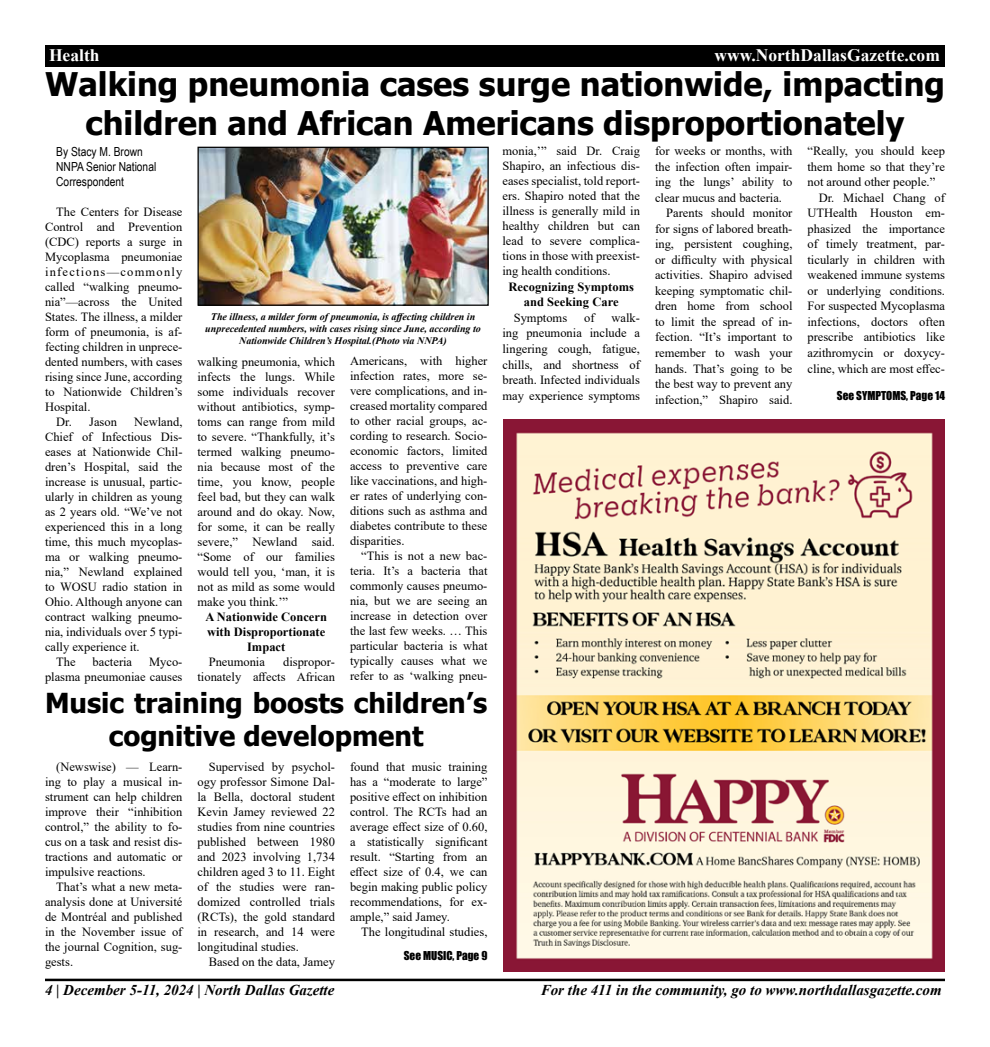
<style>
.page{position:relative;width:990px;height:1047px;background:#fff}
.page>*{position:absolute;margin:0;border:0;box-sizing:border-box;transform-origin:0 0}
.t1{font:700 32.5px/39px "Tahoma";color:#000;text-align:center}
.t2{font:700 27.5px/33px "Tahoma";color:#000;text-align:center}
.t3{font:700 17.5px "Times New Roman";color:#fff}
.t4{font:italic 700 15px "Times New Roman";color:#000}
.t5{font:12.5px/15px "Times New Roman";color:#000;text-align:justify}
.t6{font:700 12.5px/15px "Times New Roman";color:#000;text-align:center}
.t7{font:12.5px/15px "Arial Narrow";color:#000}
.t8{font:12.5px "Times New Roman";letter-spacing:.1em;color:#000}
.t9{font:11.25px "Impact";color:#000}
.t10{font:italic 700 10px/12px "Times New Roman";color:#000;text-align:center}
</style>
<div class="page">
<div style="left:45px;top:45px;width:900px;height:21px;background:#000"></div>
<hr style="left:45px;top:978px;width:900px;height:2px;background:#000">
<img style="left:503px;top:420px;width:441px;height:551px">
<img style="left:200px;top:149px;width:287px;height:155px">
<div style="left:198px;top:147px;width:291px;height:159px;border:1px solid #000"></div>
<h3 class="t3" style="left:49px;top:43px;width:52px">Health</h3>
<h3 class="t3" style="left:714px;top:43px;width:227px">www.NorthDallasGazette.com</h3>
<h1 class="t1" style="left:45px;top:66px;width:902px">Walking pneumonia cases surge nationwide, impacting children and African Americans disproportionately</h1>
<p class="t7" style="left:56px;top:143px;width:102px">By Stacy M. Brown<br>NNPA Senior National<br>Correspondent</p>
<p class="t5" style="left:56px;top:204px;width:128px">The Centers for Disease</p>
<p class="t5" style="left:45px;top:219px;width:139px">Control and Prevention</p>
<p class="t5" style="left:45px;top:234px;width:139px">(CDC) reports a surge in</p>
<p class="t5" style="left:45px;top:249px;width:139px">Mycoplasma pneumoniae</p>
<p class="t8" style="left:45px;top:263px;width:139px">infections—commonly</p>
<p class="t5" style="left:45px;top:279px;width:139px">called “walking pneumo-</p>
<p class="t5" style="left:45px;top:294px;width:139px">nia”—across the United</p>
<p class="t5" style="left:45px;top:309px;width:139px">States. The illness, a milder</p>
<p class="t5" style="left:45px;top:324px;width:139px">form of pneumonia, is af-</p>
<p class="t5" style="left:45px;top:339px;width:139px">fecting children in unprece-</p>
<p class="t5" style="left:45px;top:354px;width:139px">dented numbers, with cases</p>
<p class="t5" style="left:45px;top:369px;width:139px">rising since June, according</p>
<p class="t5" style="left:45px;top:384px;width:139px">to Nationwide Children’s</p>
<p class="t5" style="left:45px;top:399px;width:47px">Hospital.</p>
<p class="t5" style="left:56px;top:414px;width:62px">Dr. Jason</p>
<p class="t5" style="left:134px;top:414px;width:50px">Newland,</p>
<p class="t5" style="left:45px;top:429px;width:139px">Chief of Infectious Dis-</p>
<p class="t5" style="left:45px;top:444px;width:139px">eases at Nationwide Chil-</p>
<p class="t5" style="left:45px;top:459px;width:139px">dren’s Hospital, said the</p>
<p class="t5" style="left:45px;top:474px;width:139px">increase is unusual, partic-</p>
<p class="t5" style="left:45px;top:489px;width:139px">ularly in children as young</p>
<p class="t5" style="left:45px;top:504px;width:139px">as 2 years old. “We’ve not</p>
<p class="t5" style="left:45px;top:519px;width:139px">experienced this in a long</p>
<p class="t5" style="left:45px;top:534px;width:139px">time, this much mycoplas-</p>
<p class="t5" style="left:45px;top:549px;width:139px">ma or walking pneumo-</p>
<p class="t5" style="left:45px;top:564px;width:139px">nia,” Newland explained</p>
<p class="t5" style="left:45px;top:579px;width:139px">to WOSU radio station in</p>
<p class="t5" style="left:45px;top:594px;width:139px">Ohio. Although anyone can</p>
<p class="t5" style="left:45px;top:609px;width:139px">contract walking pneumo-</p>
<p class="t5" style="left:45px;top:624px;width:139px">nia, individuals over 5 typi-</p>
<p class="t5" style="left:45px;top:639px;width:96px">cally experience it.</p>
<p class="t5" style="left:56px;top:654px;width:21px">The</p>
<p class="t5" style="left:93px;top:654px;width:41px">bacteria</p>
<p class="t5" style="left:45px;top:654px;width:139px;text-align:right">Myco-<br>plasma pneumoniae causes</p>
<p class="t10" style="left:205px;top:310px;width:277px">The illness, a milder form of pneumonia, is affecting children in unprecedented numbers, with cases rising since June, according to<br>Nationwide Children’s Hospital.(Photo via NNPA)</p>
<p class="t5" style="left:198px;top:353px;width:139px">walking pneumonia, which infects the lungs. While some individuals recover without antibiotics, symp&shy;toms can range from mild to severe. “Thankfully, it’s termed walking pneumo&shy;nia because most of the time, you know, people feel bad, but they can walk around and do okay. Now, for some, it can be really severe,” Newland said. “Some of our families would tell you, ‘man, it is not as mild as some would make you think.’”</p>
<p class="t6" style="left:205px;top:608px;width:123px">A Nationwide Concern with Disproportionate<br>Impact</p>
<p class="t5" style="left:209px;top:653px;width:58px">Pneumonia</p>
<p class="t5" style="left:198px;top:653px;width:139px;text-align:right">dispropor-<br>tionately affects African</p>
<p class="t5" style="left:350px;top:353px;width:139px">Americans, with higher infection rates, more se&shy;vere complications, and in&shy;creased mortality compared to other racial groups, ac&shy;cording to research. Socio&shy;economic factors, limited access to preventive care like vaccinations, and high&shy;er rates of underlying con&shy;ditions such as asthma and diabetes contribute to these disparities.</p>
<p class="t5" style="left:350px;top:548px;width:139px;text-indent:11px">“This is not a new bac&shy;teria. It’s a bacteria that commonly causes pneumo&shy;nia, but we are seeing an increase in detection over the last few weeks. … This particular bacteria is what typically causes what we refer to as ‘walking pneu-</p>
<h2 class="t2" style="left:45px;top:687px;width:444px">Music training boosts children’s cognitive development</h2>
<p class="t5" style="left:45px;top:758px;width:139px;text-indent:11px">(Newswise) — Learn&shy;ing to play a musical in&shy;strument can help children improve their “inhibition control,” the ability to fo&shy;cus on a task and resist dis&shy;tractions and automatic or impulsive reactions.</p>
<p class="t5" style="left:45px;top:878px;width:139px;text-indent:11px">That’s what a new meta&shy;analysis done at Université de Montréal and published in the November issue of the journal Cognition, sug&shy;gests.</p>
<p class="t5" style="left:350px;top:758px;width:139px">found that music training has a “moderate to large” positive effect on inhibition control. The RCTs had an average effect size of 0.60, a statistically significant result. “Starting from an effect size of 0.4, we can begin making public policy recommendations, for ex&shy;ample,” said Jamey.</p>
<p class="t5" style="left:361px;top:923px;width:128px">The longitudinal studies,</p>
<p class="t9" style="left:404px;top:946px;width:85px">See MUSIC, Page 9</p>
<p class="t5" style="left:198px;top:758px;width:139px;text-indent:11px">Supervised by psychol&shy;ogy professor Simone Dal&shy;la Bella, doctoral student Kevin Jamey reviewed 22 studies from nine countries published between 1980 and 2023 involving 1,734 children aged 3 to 11. Eight of the studies were ran&shy;domized controlled trials (RCTs), the gold standard in research, and 14 were longitudinal studies.</p>
<p class="t5" style="left:209px;top:953px;width:128px">Based on the data, Jamey</p>
<p class="t5" style="left:502px;top:143px;width:139px">monia,’” said Dr. Craig Shapiro, an infectious dis&shy;eases specialist, told report&shy;ers. Shapiro noted that the illness is generally mild in healthy children but can lead to severe complica&shy;tions in those with preexist&shy;ing health conditions.</p>
<p class="t6" style="left:508px;top:278px;width:127px;line-height:15.5px">Recognizing Symptoms and Seeking Care</p>
<p class="t5" style="left:514px;top:310px;width:55px">Symptoms</p>
<p class="t5" style="left:584px;top:310px;width:12px">of</p>
<p class="t5" style="left:502px;top:309px;width:139px;line-height:15.5px;text-indent:109px">walk&shy;ing pneumonia include a lingering cough, fatigue, chills, and shortness of breath. Infected individuals may experience symptoms</p>
<p class="t5" style="left:655px;top:143px;width:139px">for weeks or months, with</p>
<p class="t5" style="left:655px;top:159px;width:139px">the infection often impair-</p>
<p class="t5" style="left:655px;top:174px;width:139px">ing the lungs’ ability to</p>
<p class="t5" style="left:655px;top:190px;width:129px">clear mucus and bacteria.</p>
<p class="t5" style="left:666px;top:205px;width:128px">Parents should monitor</p>
<p class="t5" style="left:655px;top:221px;width:139px">for signs of labored breath-</p>
<p class="t5" style="left:655px;top:236px;width:139px">ing, persistent coughing,</p>
<p class="t5" style="left:655px;top:252px;width:139px">or difficulty with physical</p>
<p class="t5" style="left:655px;top:267px;width:139px">activities. Shapiro advised</p>
<p class="t5" style="left:655px;top:283px;width:139px">keeping symptomatic chil-</p>
<p class="t5" style="left:655px;top:298px;width:139px">dren home from school</p>
<p class="t5" style="left:655px;top:314px;width:139px">to limit the spread of in-</p>
<p class="t5" style="left:655px;top:329px;width:139px">fection. “It’s important to</p>
<p class="t5" style="left:655px;top:345px;width:139px">remember to wash your</p>
<p class="t5" style="left:655px;top:360px;width:139px">hands. That’s going to be</p>
<p class="t5" style="left:655px;top:376px;width:139px">the best way to prevent any</p>
<p class="t5" style="left:655px;top:391px;width:139px">infection,” Shapiro said.</p>
<p class="t5" style="left:808px;top:143px;width:139px">“Really, you should keep</p>
<p class="t5" style="left:808px;top:159px;width:139px">them home so that they’re</p>
<p class="t5" style="left:808px;top:174px;width:129px">not around other people.”</p>
<p class="t5" style="left:819px;top:190px;width:128px">Dr. Michael Chang of</p>
<p class="t5" style="left:808px;top:205px;width:139px">UTHealth Houston em-</p>
<p class="t5" style="left:808px;top:221px;width:139px">phasized the importance</p>
<p class="t5" style="left:808px;top:236px;width:139px">of timely treatment, par-</p>
<p class="t5" style="left:808px;top:252px;width:139px">ticularly in children with</p>
<p class="t5" style="left:808px;top:267px;width:139px">weakened immune systems</p>
<p class="t5" style="left:808px;top:283px;width:139px">or underlying conditions.</p>
<p class="t5" style="left:808px;top:298px;width:139px">For suspected Mycoplasma</p>
<p class="t5" style="left:808px;top:314px;width:139px">infections, doctors often</p>
<p class="t5" style="left:808px;top:329px;width:139px">prescribe antibiotics like</p>
<p class="t5" style="left:808px;top:345px;width:139px">azithromycin or doxycy-</p>
<p class="t5" style="left:808px;top:360px;width:139px">cline, which are most effec-</p>
<p class="t9" style="left:837px;top:386px;width:110px">See SYMPTOMS, Page 14</p>
<p class="t4" style="left:45px;top:979px;width:291px">4 | December 5-11, 2024 | North Dallas Gazette</p>
<p class="t4" style="left:541px;top:979px;width:403px">For the 411 in the community, go to www.northdallasgazette.com</p>
</div>
